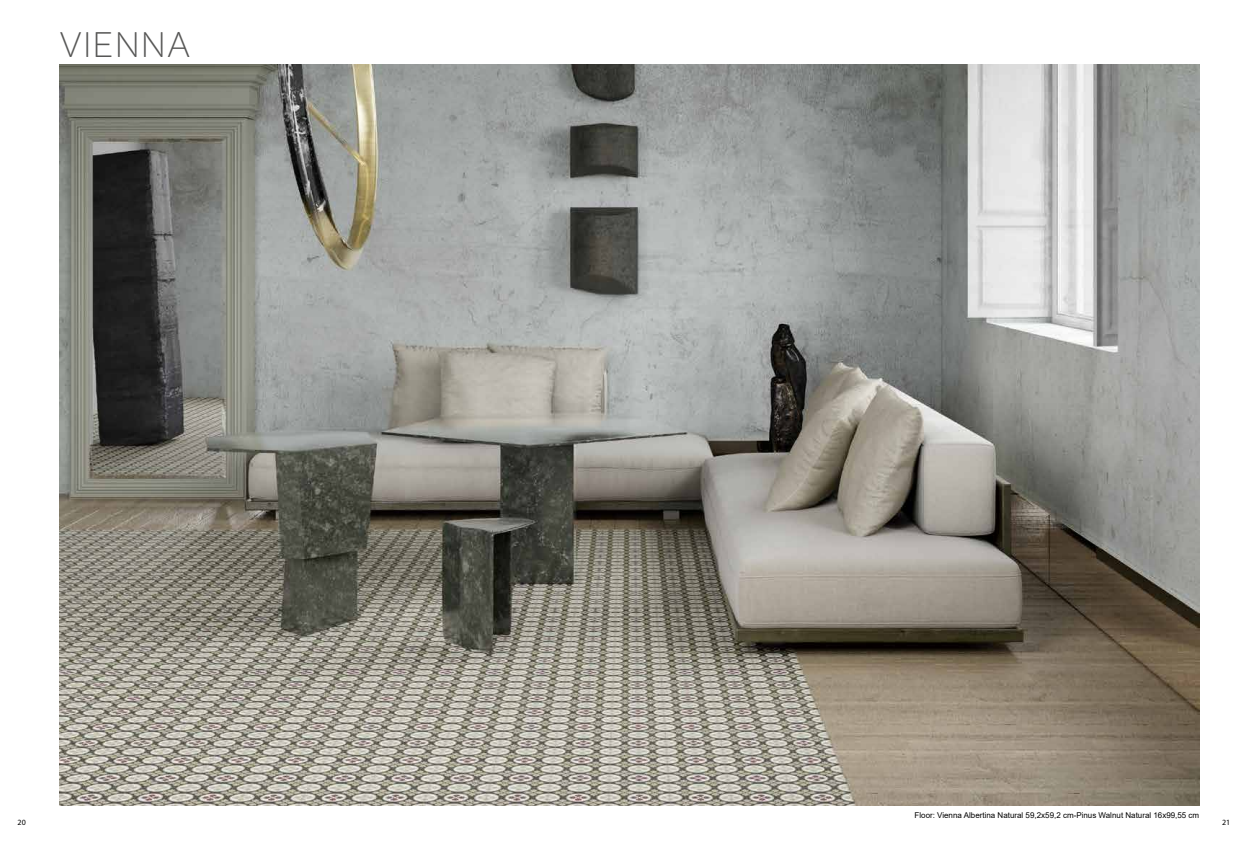
<style>
.page{position:relative;width:1248px;height:851px;background:#fff}
.page>*{position:absolute;margin:0;border:0;box-sizing:border-box;transform-origin:0 0}
.t1{font:300 35px "Panton Demo";letter-spacing:.03em;color:#575756}
.t2{font:8px "Arial";color:#000}
.t3{font:8px "Myriad Pro";color:#000}
</style>
<div class="page">
<img style="left:59px;top:65px;width:1140px;height:740px">
<h1 class="t1" style="left:59px;top:24px;width:132px">VIENNA</h1>
<p class="t2" style="left:914px;top:809px;width:286px">Floor: Vienna Albertina Natural 59,2x59,2 cm-Pinus Walnut Natural 16x99,55 cm</p>
<p class="t3" style="left:18px;top:817px;width:10px">20</p>
<p class="t3" style="left:1221px;top:817px;width:10px">21</p>
</div>
